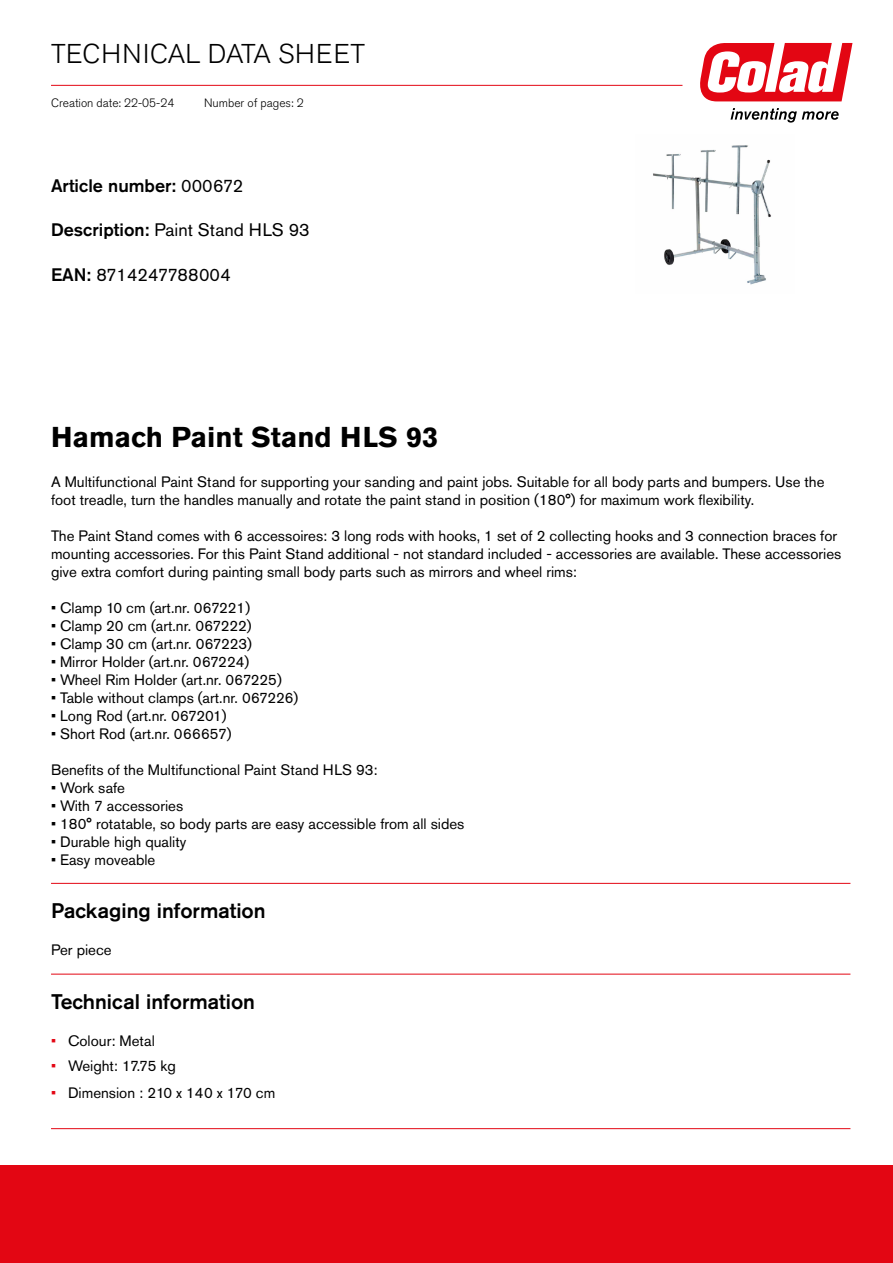
<style>
.page{position:relative;width:893px;height:1263px;background:#fff}
.page>*{position:absolute;margin:0;border:0;box-sizing:border-box;transform-origin:0 0}
.t1{font:700 28.5px "Akzidenz Grotesk Pro";color:#000}
.t2{font:300 27px "Akzidenz Grotesk Pro";letter-spacing:.01em;color:#000}
.t3{font:500 21px "Akzidenz Grotesk Pro";color:#000}
.t4{font:18px "Akzidenz Grotesk Pro";color:#000}
.t5{font:500 18px "Akzidenz Grotesk Pro";color:#000}
.t6{font:15px/18px "Akzidenz Grotesk Pro";color:#000}
.t7{font:300 12px "Akzidenz Grotesk Pro";color:#000}
.s1{font-weight:400}
.s2{font-weight:500}
.s3{color:#e30613}
</style>
<div class="page">
<svg style="left:700px;top:43px;width:152px;height:58px"></svg>
<svg style="left:731px;top:108px;width:108px;height:15px"></svg>
<hr style="left:51px;top:85px;width:631px;height:1px;background:#e30613">
<div style="left:0;top:1165px;width:893px;height:98px;background:#e30613"></div>
<hr style="left:51px;top:883px;width:799px;height:1px;background:#e30613">
<hr style="left:51px;top:974px;width:799px;height:1px;background:#e30613">
<hr style="left:51px;top:1128px;width:799px;height:1px;background:#e30613">
<img style="left:653px;top:145px;width:118px;height:140px">
<h2 class="t2" style="left:51px;top:36px;width:316px">TECHNICAL DATA SHEET</h2>
<p class="t7" style="left:204px;top:95px;width:101px">Number of pages: 2</p>
<p class="t7" style="left:51px;top:95px;width:125px">Creation date: 22-05-24</p>
<p class="t5" style="left:51px;top:174px;width:194px">Article number: <span class="s1">000672</span></p>
<p class="t4" style="left:51px;top:218px;width:260px"><span class="s2">Description:</span> Paint Stand HLS 93</p>
<p class="t4" style="left:51px;top:263px;width:181px"><span class="s2">EAN:</span> 8714247788004</p>
<h1 class="t1" style="left:51px;top:418px;width:389px">Hamach Paint Stand HLS 93</h1>
<p class="t6" style="left:51px;top:472px;width:775px">A Multifunctional Paint Stand for supporting your sanding and paint jobs. Suitable for all body parts and bumpers. Use the foot treadle, turn the handles manually and rotate the paint stand in position (180°) for maximum work flexibility.</p>
<p class="t6" style="left:51px;top:526px;width:792px">The Paint Stand comes with 6 accessoires: 3 long rods with hooks, 1 set of 2 collecting hooks and 3 connection braces for mounting accessories. For this Paint Stand additional - not standard included - accessories are available. These accessories give extra comfort during painting small body parts such as mirrors and wheel rims:</p>
<p class="t6" style="left:51px;top:598px;width:201px">• Clamp 10 cm (art.nr. 067221)</p>
<p class="t6" style="left:51px;top:616px;width:202px">• Clamp 20 cm (art.nr. 067222)</p>
<p class="t6" style="left:51px;top:634px;width:202px">• Clamp 30 cm (art.nr. 067223)</p>
<p class="t6" style="left:51px;top:652px;width:200px">• Mirror Holder (art.nr. 067224)</p>
<p class="t6" style="left:51px;top:670px;width:232px">• Wheel Rim Holder (art.nr. 067225)</p>
<p class="t6" style="left:51px;top:688px;width:249px">• Table without clamps (art.nr. 067226)</p>
<p class="t6" style="left:51px;top:706px;width:177px">• Long Rod (art.nr. 067201)</p>
<p class="t6" style="left:51px;top:724px;width:182px">• Short Rod (art.nr. 066657)</p>
<p class="t6" style="left:51px;top:760px;width:328px">Benefits of the Multifunctional Paint Stand HLS 93:</p>
<p class="t6" style="left:51px;top:778px;width:76px">• Work safe</p>
<p class="t6" style="left:51px;top:796px;width:134px">• With 7 accessories</p>
<p class="t6" style="left:51px;top:814px;width:415px">• 180° rotatable, so body parts are easy accessible from all sides</p>
<p class="t6" style="left:51px;top:832px;width:137px">• Durable high quality</p>
<p class="t6" style="left:51px;top:850px;width:106px">• Easy moveable</p>
<h3 class="t3" style="left:51px;top:897px;width:216px">Packaging information</h3>
<p class="t6" style="left:51px;top:941px;width:62px">Per piece</p>
<h3 class="t3" style="left:51px;top:988px;width:206px">Technical information</h3>
<p class="t6" style="left:51px;top:1032px;width:105px"><span class="s3">•</span> Colour: Metal</p>
<p class="t6" style="left:51px;top:1057px;width:126px"><span class="s3">•</span> Weight: 17.75 kg</p>
<p class="t6" style="left:51px;top:1084px;width:226px"><span class="s3">•</span> Dimension : 210 x 140 x 170 cm</p>
</div>
